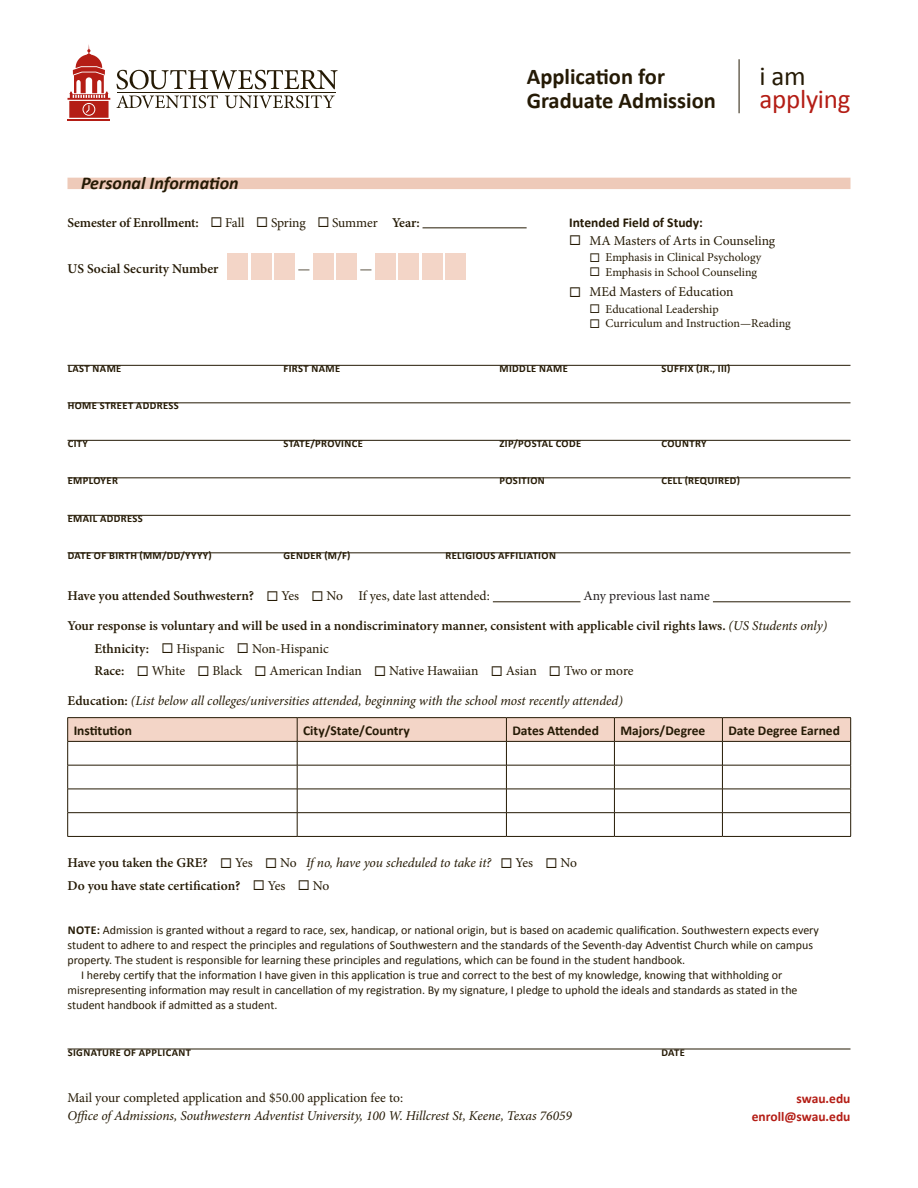
<style>
.page{position:relative;width:918px;height:1188px;background:#fff}
.page>*{position:absolute;margin:0;border:0;box-sizing:border-box;transform-origin:0 0}
.t1{font:27px "Calibri";letter-spacing:-.01em;color:#b41d15}
.t2{font:27px "Calibri";color:#251a05}
.t3{font:700 22.5px/24px "Calibri";color:#251a05}
.t4{font:italic 700 18px "Calibri";color:#251a05}
.t5{font:600 13.5px/22.5px "Minion Pro";color:#251a05}
.t6{font:italic 13.5px "Minion Pro";letter-spacing:-.01em;color:#251a05}
.t7{font:13.5px "Minion Pro";letter-spacing:-.005em;color:#251a05}
.t8{font:700 13.5px "Calibri";color:#251a05}
.t9{font:700 13.5px/18px "Calibri";color:#b41d15;text-align:right}
.t10{font:13.5px "Minion Pro";letter-spacing:-.005em;color:#231f20}
.t11{font:12px "Calibri";color:#251a05}
.t12{font:12px "Minion Pro";color:#251a05}
.t13{font:700 10.5px "Calibri";letter-spacing:.04em;color:#251a05}
.s1{font-weight:400}
.s2{font-weight:400;font-style:italic}
.s3{font-weight:600;font-style:normal}
.s4{font-weight:700}
</style>
<div class="page">
<div style="left:68px;top:178px;width:782px;height:11px;background:#eecab9"></div>
<hr style="left:423px;top:228px;width:104px;height:1px;background:#251a05">
<div style="left:228px;top:254px;width:20px;height:26px;background:#f3d5c7"></div>
<div style="left:251px;top:254px;width:20px;height:26px;background:#f3d5c7"></div>
<div style="left:274px;top:254px;width:21px;height:26px;background:#f3d5c7"></div>
<div style="left:313px;top:254px;width:20px;height:26px;background:#f3d5c7"></div>
<div style="left:337px;top:254px;width:20px;height:26px;background:#f3d5c7"></div>
<div style="left:375px;top:254px;width:21px;height:26px;background:#f3d5c7"></div>
<div style="left:399px;top:254px;width:20px;height:26px;background:#f3d5c7"></div>
<div style="left:422px;top:254px;width:20px;height:26px;background:#f3d5c7"></div>
<div style="left:445px;top:254px;width:21px;height:26px;background:#f3d5c7"></div>
<hr style="left:68px;top:365px;width:782px;height:1px;background:#251a05">
<hr style="left:68px;top:403px;width:782px;height:1px;background:#251a05">
<hr style="left:68px;top:440px;width:782px;height:1px;background:#251a05">
<hr style="left:68px;top:478px;width:782px;height:1px;background:#251a05">
<hr style="left:68px;top:515px;width:782px;height:1px;background:#251a05">
<hr style="left:68px;top:553px;width:782px;height:1px;background:#251a05">
<hr style="left:493px;top:602px;width:87px;height:1px;background:#251a05">
<hr style="left:713px;top:602px;width:137px;height:1px;background:#251a05">
<hr style="left:68px;top:717px;width:229px;height:1px;background:#251a05">
<hr style="left:297px;top:717px;width:209px;height:1px;background:#251a05">
<hr style="left:506px;top:717px;width:108px;height:1px;background:#251a05">
<hr style="left:614px;top:717px;width:108px;height:1px;background:#251a05">
<hr style="left:722px;top:717px;width:129px;height:1px;background:#251a05">
<svg style="left:67px;top:718px;width:784px;height:118px"></svg>
<hr style="left:68px;top:836px;width:229px;height:1px;background:#251a05">
<hr style="left:297px;top:836px;width:209px;height:1px;background:#251a05">
<hr style="left:506px;top:836px;width:108px;height:1px;background:#251a05">
<hr style="left:614px;top:836px;width:108px;height:1px;background:#251a05">
<hr style="left:722px;top:836px;width:129px;height:1px;background:#251a05">
<hr style="left:117px;top:92px;width:219px;height:1px;background:#251a05">
<svg style="left:116px;top:70px;width:222px;height:19px"></svg>
<svg style="left:116px;top:95px;width:102px;height:13px"></svg>
<svg style="left:225px;top:95px;width:110px;height:13px"></svg>
<hr style="left:68px;top:119px;width:42px;height:2px;background:#b41d15">
<svg style="left:68px;top:44px;width:42px;height:74px"></svg>
<hr style="left:739px;top:59px;width:1px;height:54px;background:#251a05">
<hr style="left:68px;top:1049px;width:782px;height:1px;background:#251a05">
<h3 class="t4" style="left:81px;top:172px;width:159px">Personal Information</h3>
<p class="t5" style="left:68px;top:211px;width:354px">Semester of Enrollment: ◻ <span class="s1">Fall</span> ◻ <span class="s1">Spring</span> ◻ <span class="s1">Summer</span> Year:</p>
<p class="t5" style="left:67px;top:257px;width:153px">US Social Security Number</p>
<p class="t7" style="left:298px;top:260px;width:14px">—</p>
<p class="t7" style="left:360px;top:260px;width:14px">—</p>
<h2 class="t3" style="left:527px;top:65px;width:191px">Application for<br>Graduate Admission</h2>
<h1 class="t2" style="left:760px;top:59px;width:47px">i am</h1>
<h1 class="t1" style="left:760px;top:82px;width:92px">applying</h1>
<p class="t8" style="left:569px;top:214px;width:135px">Intended Field of Study:</p>
<p class="t7" style="left:569px;top:231px;width:208px">◻ MA Masters of Arts in Counseling</p>
<p class="t12" style="left:589px;top:249px;width:174px">◻ Emphasis in Clinical Psychology</p>
<p class="t12" style="left:589px;top:264px;width:169px">◻ Emphasis in School Counseling</p>
<p class="t7" style="left:569px;top:283px;width:166px">◻ MEd Masters of Education</p>
<p class="t12" style="left:589px;top:301px;width:131px">◻ Educational Leadership</p>
<p class="t12" style="left:589px;top:315px;width:203px">◻ Curriculum and Instruction—Reading</p>
<p class="t13" style="left:68px;top:362px;width:55px">LAST NAME</p>
<p class="t13" style="left:284px;top:362px;width:58px">FIRST NAME</p>
<p class="t13" style="left:499px;top:362px;width:70px">MIDDLE NAME</p>
<p class="t13" style="left:662px;top:362px;width:71px">SUFFIX (JR., III)</p>
<p class="t13" style="left:68px;top:399px;width:113px">HOME STREET ADDRESS</p>
<p class="t13" style="left:68px;top:437px;width:22px">CITY</p>
<p class="t13" style="left:284px;top:437px;width:81px">STATE/PROVINCE</p>
<p class="t13" style="left:499px;top:437px;width:83px">ZIP/POSTAL CODE</p>
<p class="t13" style="left:661px;top:437px;width:47px">COUNTRY</p>
<p class="t13" style="left:68px;top:474px;width:52px">EMPLOYER</p>
<p class="t13" style="left:499px;top:474px;width:47px">POSITION</p>
<p class="t13" style="left:661px;top:474px;width:80px">CELL (REQUIRED)</p>
<p class="t13" style="left:68px;top:512px;width:77px">EMAIL ADDRESS</p>
<p class="t13" style="left:68px;top:549px;width:146px">DATE OF BIRTH (MM/DD/YYYY)</p>
<p class="t13" style="left:283px;top:549px;width:68px">GENDER (M/F)</p>
<p class="t13" style="left:445px;top:549px;width:112px">RELIGIOUS AFFILIATION</p>
<p class="t5" style="left:68px;top:585px;width:424px">Have you attended Southwestern? ◻ <span class="s1">Yes</span> ◻ <span class="s1">No If yes, date last attended:</span></p>
<p class="t10" style="left:584px;top:587px;width:128px">Any previous last name</p>
<p class="t5" style="left:94px;top:615px;width:734px;text-indent:-27px">Your response is voluntary and will be used in a nondiscriminatory manner, consistent with applicable civil rights laws. <span class="s2">(US Students only)<br></span>Ethnicity: ◻ <span class="s1">Hispanic</span> ◻ <span class="s1">Non-Hispanic<br></span>Race: ◻ <span class="s1">White</span> ◻ <span class="s1">Black</span> ◻ <span class="s1">American Indian</span> ◻ <span class="s1">Native Hawaiian</span> ◻ <span class="s1">Asian</span> ◻ <span class="s1">Two or more</span></p>
<p class="t6" style="left:67px;top:691px;width:557px"><span class="s3">Education:</span> (List below all colleges/universities attended, beginning with the school most recently attended)</p>
<p class="t8" style="left:74px;top:721px;width:60px">Institution</p>
<p class="t8" style="left:303px;top:721px;width:108px">City/State/Country</p>
<p class="t8" style="left:512px;top:721px;width:88px">Dates Attended</p>
<p class="t8" style="left:620px;top:721px;width:86px">Majors/Degree</p>
<p class="t8" style="left:728px;top:721px;width:113px">Date Degree Earned</p>
<p class="t5" style="left:68px;top:852px;width:511px">Have you taken the GRE? ◻ <span class="s1">Yes</span> ◻ <span class="s1">No</span> <span class="s2">If no, have you scheduled to take it?</span> ◻ <span class="s1">Yes</span> ◻ <span class="s1">No<br></span>Do you have state certification? ◻ <span class="s1">Yes</span> ◻ <span class="s1">No</span></p>
<p class="t11" style="left:68px;top:922px;width:753px"><span class="s4">NOTE:</span> Admission is granted without a regard to race, sex, handicap, or national origin, but is based on academic qualification. Southwestern expects every</p>
<p class="t11" style="left:68px;top:937px;width:747px">student to adhere to and respect the principles and regulations of Southwestern and the standards of the Seventh-day Adventist Church while on campus</p>
<p class="t11" style="left:68px;top:952px;width:619px">property. The student is responsible for learning these principles and regulations, which can be found in the student handbook.</p>
<p class="t11" style="left:81px;top:967px;width:703px">I hereby certify that the information I have given in this application is true and correct to the best of my knowledge, knowing that withholding or</p>
<p class="t11" style="left:68px;top:982px;width:732px">misrepresenting information may result in cancellation of my registration. By my signature, I pledge to uphold the ideals and standards as stated in the</p>
<p class="t11" style="left:68px;top:997px;width:211px">student handbook if admitted as a student.</p>
<p class="t13" style="left:68px;top:1045px;width:125px">SIGNATURE OF APPLICANT</p>
<p class="t13" style="left:662px;top:1045px;width:25px">DATE</p>
<p class="t7" style="left:68px;top:1089px;width:337px">Mail your completed application and $50.00 application fee to:</p>
<p class="t6" style="left:68px;top:1107px;width:506px">Office of Admissions, Southwestern Adventist University, 100 W. Hillcrest St, Keene, Texas 76059</p>
<p class="t9" style="left:752px;top:1089px;width:100px">swau.edu enroll@swau.edu</p>
</div>
